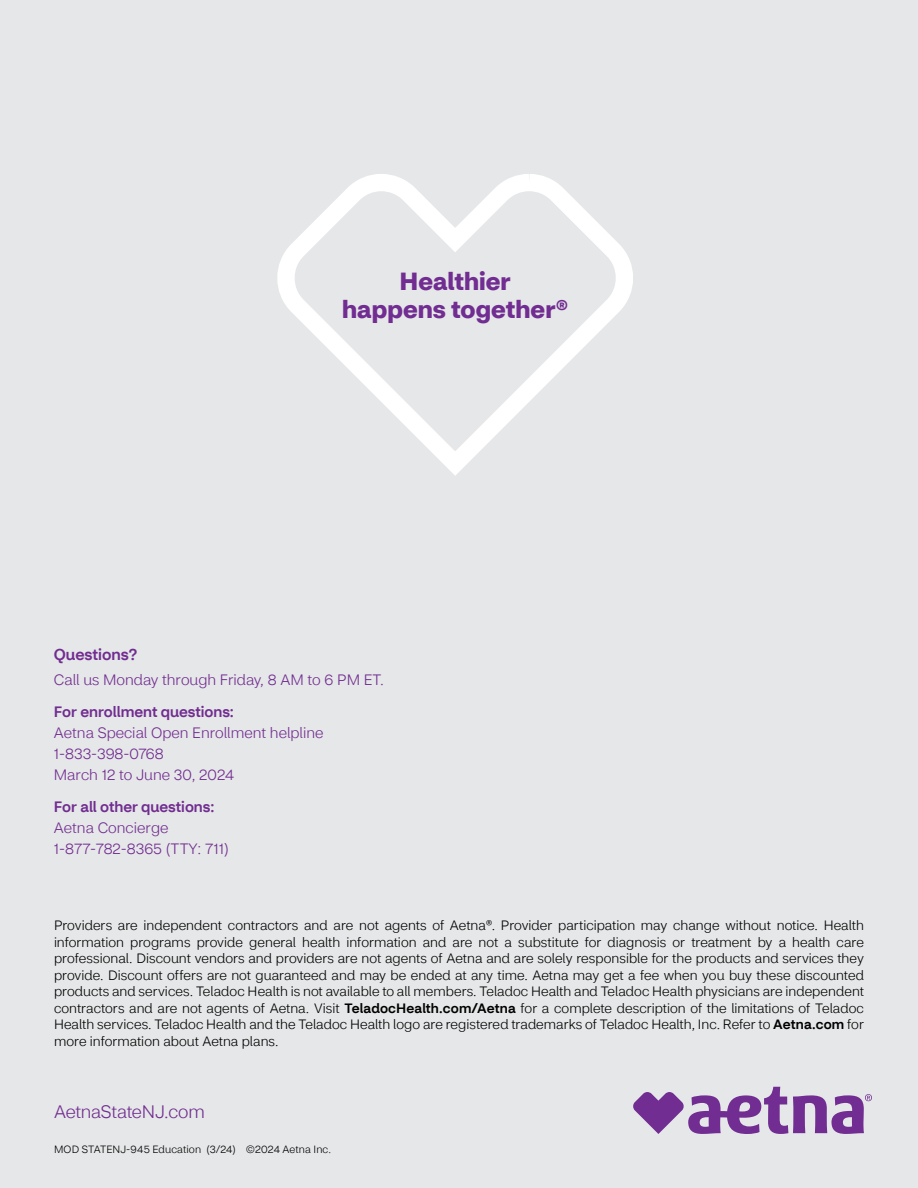
<style>
.page{position:relative;width:918px;height:1188px;background:#e6e7e8}
.page>*{position:absolute;margin:0;border:0;box-sizing:border-box;transform-origin:0 0}
.t1{font:700 24.75px/27.2px "CVS Health Sans";color:#712d91;text-align:center}
.t2{font:300 18px "CVS Health Sans";letter-spacing:-.01em;color:#712d91}
.t3{font:500 15.75px "CVS Health Sans";color:#712d91}
.t4{font:300 15px/21px "CVS Health Sans";color:#712d91}
.t5{font:500 15px "CVS Health Sans";color:#712d91}
.t6{font:300 13.5px/16.5px "CVS Health Sans";color:#000;text-align:justify}
.t7{font:300 10.5px "CVS Health Sans";letter-spacing:.01em;color:#000}
.s1{font-weight:500}
</style>
<div class="page">
<svg style="left:277px;top:174px;width:356px;height:302px"></svg>
<svg style="left:633px;top:1087px;width:239px;height:47px"></svg>
<h2 class="t1" style="left:342px;top:268px;width:228px">Healthier<br>happens together®</h2>
<h3 class="t3" style="left:54px;top:644px;width:85px">Questions?</h3>
<p class="t4" style="left:54px;top:669px;width:332px">Call us Monday through Friday, 8 AM to 6 PM ET.</p>
<p class="t5" style="left:54px;top:702px;width:182px">For enrollment questions:</p>
<p class="t4" style="left:54px;top:722px;width:271px">Aetna Special Open Enrollment helpline<br>1-833-398-0768<br>March 12 to June 30, 2024</p>
<p class="t5" style="left:54px;top:797px;width:162px">For all other questions:</p>
<p class="t4" style="left:54px;top:817px;width:177px">Aetna Concierge<br>1-877-782-8365 (TTY: 711)</p>
<p class="t6" style="left:54px;top:917px;width:812px">Providers are independent contractors and are not agents of Aetna®. Provider participation may change without notice. Health information programs provide general health information and are not a substitute for diagnosis or treatment by a health care professional. Discount vendors and providers are not agents of Aetna and are solely responsible for the products and services they provide. Discount offers are not guaranteed and may be ended at any time. Aetna may get a fee when you buy these discounted products and services. Teladoc Health is not available to all members. Teladoc Health and Teladoc Health physicians are independent contractors and are not agents of Aetna. Visit <span class="s1">TeladocHealth.com/Aetna</span> for a complete description of the limitations of Teladoc Health services. Teladoc Health and the Teladoc Health logo are registered trademarks of Teladoc Health, Inc. Refer to <span class="s1">Aetna.com</span> for more information about Aetna plans.</p>
<p class="t2" style="left:54px;top:1101px;width:152px">AetnaStateNJ.com</p>
<p class="t7" style="left:54px;top:1143px;width:183px">MOD STATENJ-945 Education (3/24)</p>
<p class="t7" style="left:246px;top:1143px;width:86px">©2024 Aetna Inc.</p>
</div>
